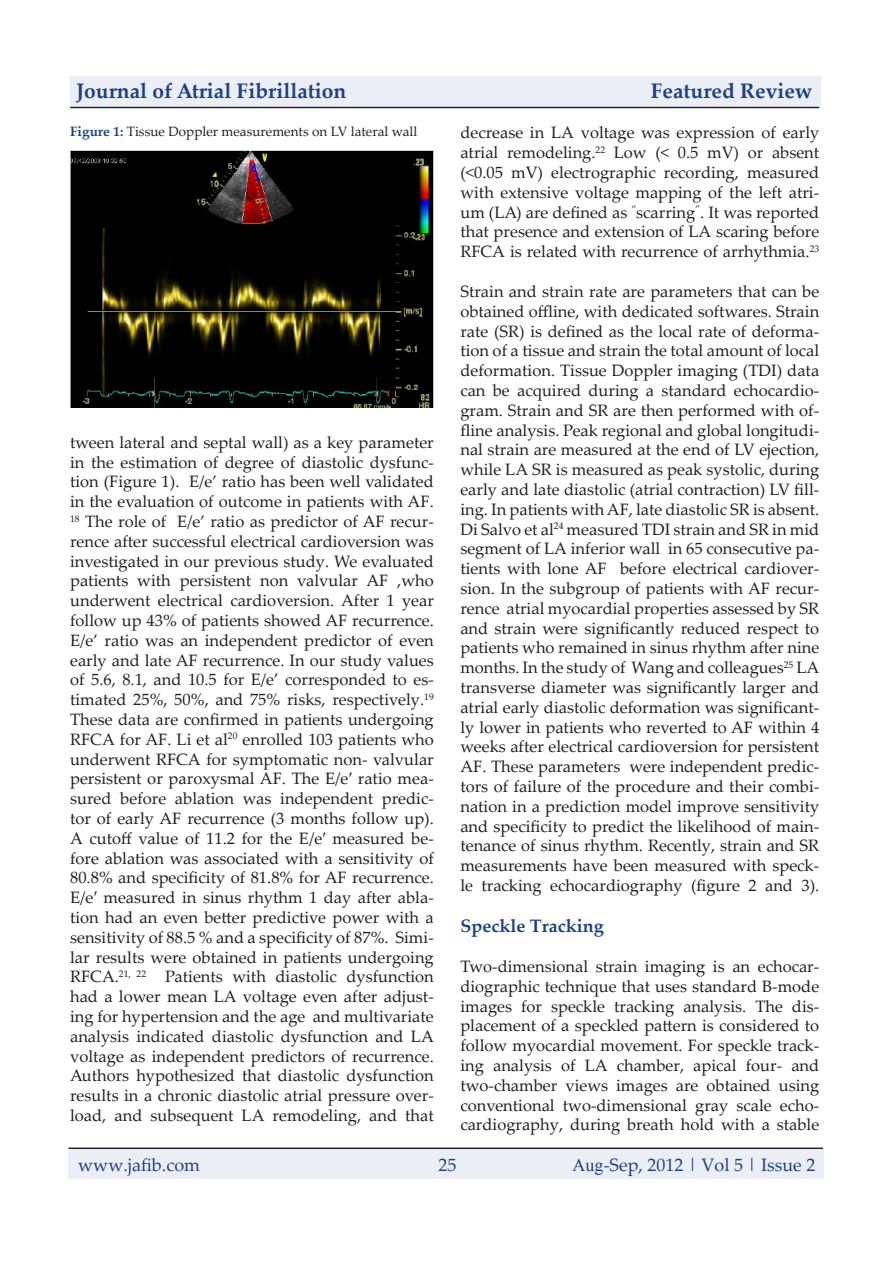
<style>
.page{position:relative;width:893px;height:1263px;background:#fff}
.page>*{position:absolute;margin:0;border:0;box-sizing:border-box;transform-origin:0 0}
.pgheader{font:700 21px "Palatino Linotype";color:#1e3f88}
.pgheader-2{font:18px "Palatino Linotype";color:#1e3f88}
.body{font:700 18px "Palatino Linotype";color:#1e3f88}
.body-2{font:16.5px/19.8px "Palatino Linotype";color:#231f20;text-align:justify}
.body_small{font:13.5px "Palatino Linotype";color:#231f20}
.s1{font-weight:700;color:#1e3f88}
.s2{font-family:"Times New Roman"}
</style>
<div class="page">
<img style="left:70px;top:150px;width:364px;height:257px">
<hr style="left:68px;top:1147px;width:755px;height:2px;background:#231f20">
<div style="left:68px;top:1150px;width:756px;height:28px;background:#ebeef4"></div>
<div style="left:70px;top:76px;width:751px;height:30px;background:#ebeef4"></div>
<hr style="left:70px;top:107px;width:749px;height:1px;background:#231f20">
<p class="pgheader" style="left:76px;top:76px;width:272px">Journal of Atrial Fibrillation</p>
<p class="pgheader" style="left:651px;top:76px;width:163px">Featured Review</p>
<p class="body_small" style="left:70px;top:122px;width:349px"><span class="s1">Figure 1:</span> Tissue Doppler measurements on LV lateral wall</p>
<p class="body-2" style="left:70px;top:432px;width:365px">tween lateral and septal wall) as a key parameter in the estimation of degree of diastolic dysfunc&shy;tion (Figure 1). E/e’ ratio has been well validated in the evaluation of outcome in patients with AF.<br><sup>18</sup> The role of E/e’ ratio as predictor of AF recur&shy;rence after successful electrical cardioversion was investigated in our previous study. We evaluated patients with persistent non valvular AF ,who underwent electrical cardioversion. After 1 year follow up 43% of patients showed AF recurrence.<br>E/e’ ratio was an independent predictor of even early and late AF recurrence. In our study values of 5.6, 8.1, and 10.5 for E/e’ corresponded to es&shy;timated 25%, 50%, and 75% risks, respectively.<sup>19</sup></p>
<p class="body-2" style="left:70px;top:709px;width:365px">These data are confirmed in patients undergoing RFCA for AF. Li et al<sup>20</sup> enrolled 103 patients who underwent RFCA for symptomatic non- valvular persistent or paroxysmal AF. The E/e′ ratio mea&shy;sured before ablation was independent predic&shy;tor of early AF recurrence (3 months follow up).<br>A cutoff value of 11.2 for the E/e′ measured be&shy;fore ablation was associated with a sensitivity of 80.8% and specificity of 81.8% for AF recurrence.<br>E/e′ measured in sinus rhythm 1 day after abla&shy;tion had an even better predictive power with a sensitivity of 88.5 % and a specificity of 87%. Simi&shy;lar results were obtained in patients undergoing RFCA.<sup>21,</sup> <sup>22</sup> Patients with diastolic dysfunction had a lower mean LA voltage even after adjust&shy;ing for hypertension and the age and multivariate analysis indicated diastolic dysfunction and LA voltage as independent predictors of recurrence.<br>Authors hypothesized that diastolic dysfunction results in a chronic diastolic atrial pressure over&shy;load, and subsequent LA remodeling, and that</p>
<p class="body-2" style="left:460px;top:122px;width:360px">decrease in LA voltage was expression of early atrial remodeling.<sup>22</sup> Low (&lt; 0.5 mV) or absent (&lt;0.05 mV) electrographic recording, measured with extensive voltage mapping of the left atri&shy;um (LA) are defined as <sup>“</sup>scarring<sup>”</sup>. It was reported that presence and extension of LA scaring before RFCA is related with recurrence of arrhythmia.<sup>23</sup></p>
<p class="body-2" style="left:460px;top:281px;width:360px">Strain and strain rate are parameters that can be obtained offline, with dedicated softwares. Strain rate (SR) is defined as the local rate of deforma&shy;tion of a tissue and strain the total amount of local deformation. Tissue Doppler imaging (TDI) data can be acquired during a standard echocardio&shy;gram. Strain and SR are then performed with of&shy;fline analysis. Peak regional and global longitudi&shy;nal strain are measured at the end of LV ejection, while LA SR is measured as peak systolic, during early and late diastolic (atrial contraction) LV fill&shy;ing. In patients with AF, late diastolic SR is absent.<br>Di Salvo et al<sup>24</sup> measured TDI strain and SR in mid segment of LA inferior wall in 65 consecutive pa&shy;tients with lone AF before electrical cardiover&shy;sion. In the subgroup of patients with AF recur&shy;rence atrial myocardial properties assessed by SR and strain were significantly reduced respect to patients who remained in sinus rhythm after nine months. In the study of Wang and colleagues<sup>25</sup> LA transverse diameter was significantly larger and atrial early diastolic deformation was significant&shy;ly lower in patients who reverted to AF within 4 weeks after electrical cardioversion for persistent AF. These parameters were independent predic&shy;tors of failure of the procedure and their combi&shy;nation in a prediction model improve sensitivity and specificity to predict the likelihood of main&shy;tenance of sinus rhythm. Recently, strain and SR measurements have been measured with speck&shy;le tracking echocardiography (figure 2 and 3).</p>
<p class="body" style="left:460px;top:913px;width:145px">Speckle Tracking</p>
<p class="body-2" style="left:460px;top:956px;width:360px">Two-dimensional strain imaging is an echocar&shy;diographic technique that uses standard B-mode images for speckle tracking analysis. The dis&shy;placement of a speckled pattern is considered to follow myocardial movement. For speckle track&shy;ing analysis of LA chamber, apical four- and two-chamber views images are obtained using conventional two-dimensional gray scale echo&shy;cardiography, during breath hold with a stable</p>
<p class="pgheader-2" style="left:78px;top:1152px;width:123px">www.jafib.com</p>
<p class="pgheader-2" style="left:439px;top:1152px;width:19px">25</p>
<p class="pgheader-2" style="left:573px;top:1152px;width:244px"><span class="s2">Aug</span>-Sep, 2012 | Vol 5 | Issue 2</p>
</div>
